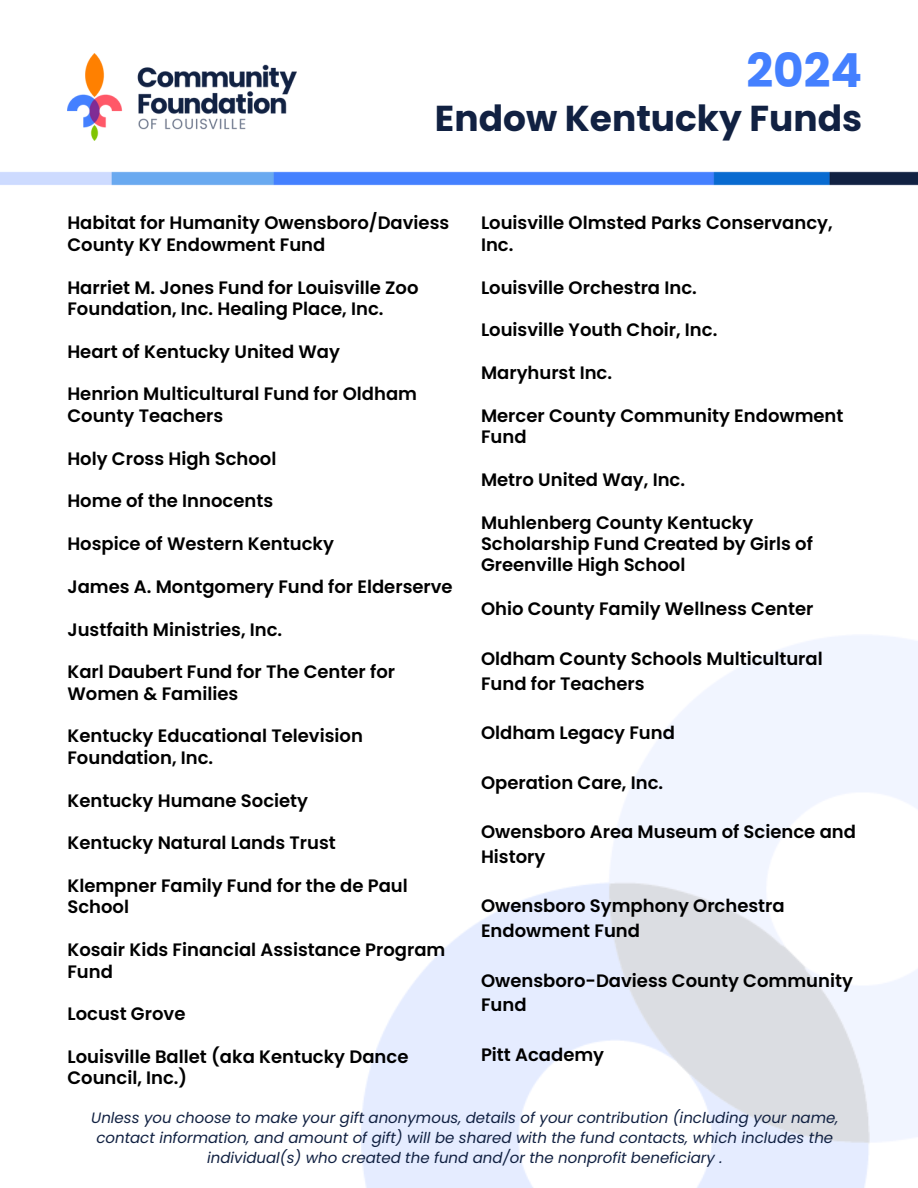
<style>
.page{position:relative;width:918px;height:1188px;background:#fff}
.page>*{position:absolute;margin:0;border:0;box-sizing:border-box;transform-origin:0 0}
.t1{font:700 46.95px "Poppins";color:#4480ff}
.t2{font:700 36px "Poppins";color:#112142}
.t3{font:600 18px/21.3px "Poppins";color:#000}
.t4{font:italic 15px/20.2px "Poppins";color:#112142;text-align:center}
</style>
<div class="page">
<img style="left:0;top:171px;width:918px;height:15px">
<img style="left:67px;top:53px;width:230px;height:88px">
<p class="t1" style="left:746px;top:38px;width:117px">2024</p>
<p class="t2" style="left:435px;top:93px;width:429px">Endow Kentucky Funds</p>
<p class="t3" style="left:67px;top:212px;width:383px">Habitat for Humanity Owensboro/Daviess<br>County KY Endowment Fund</p>
<p class="t3" style="left:67px;top:277px;width:353px">Harriet M. Jones Fund for Louisville Zoo<br>Foundation, Inc. Healing Place, Inc.</p>
<h2 class="t3" style="left:67px;top:341px;width:274px">Heart of Kentucky United Way</h2>
<h2 class="t3" style="left:67px;top:383px;width:351px">Henrion Multicultural Fund for Oldham<br>County Teachers</h2>
<h2 class="t3" style="left:67px;top:448px;width:211px">Holy Cross High School</h2>
<h2 class="t3" style="left:67px;top:490px;width:207px">Home of the Innocents</h2>
<h2 class="t3" style="left:67px;top:533px;width:268px">Hospice of Western Kentucky</h2>
<h2 class="t3" style="left:67px;top:576px;width:387px">James A. Montgomery Fund for Elderserve</h2>
<h2 class="t3" style="left:67px;top:619px;width:216px">Justfaith Ministries, Inc.</h2>
<h2 class="t3" style="left:67px;top:661px;width:329px">Karl Daubert Fund for The Center for<br>Women &amp; Families</h2>
<h2 class="t3" style="left:67px;top:725px;width:297px">Kentucky Educational Television<br>Foundation, Inc.</h2>
<h2 class="t3" style="left:67px;top:790px;width:242px">Kentucky Humane Society</h2>
<h2 class="t3" style="left:67px;top:832px;width:270px">Kentucky Natural Lands Trust</h2>
<h2 class="t3" style="left:67px;top:875px;width:342px">Klempner Family Fund for the de Paul<br>School</h2>
<h2 class="t3" style="left:67px;top:939px;width:379px">Kosair Kids Financial Assistance Program<br>Fund</h2>
<h2 class="t3" style="left:67px;top:1003px;width:120px">Locust Grove</h2>
<h2 class="t3" style="left:67px;top:1046px;width:343px">Louisville Ballet (aka Kentucky Dance<br>Council, Inc.)</h2>
<h2 class="t3" style="left:481px;top:212px;width:353px">Louisville Olmsted Parks Conservancy,<br>Inc.</h2>
<h2 class="t3" style="left:481px;top:277px;width:217px">Louisville Orchestra Inc.</h2>
<h2 class="t3" style="left:481px;top:319px;width:238px">Louisville Youth Choir, Inc.</h2>
<h2 class="t3" style="left:481px;top:362px;width:133px">Maryhurst Inc.</h2>
<h2 class="t3" style="left:481px;top:405px;width:364px">Mercer County Community Endowment<br>Fund</h2>
<h2 class="t3" style="left:481px;top:469px;width:206px">Metro United Way, Inc.</h2>
<h2 class="t3" style="left:481px;top:512px;width:333px">Muhlenberg County Kentucky<br>Scholarship Fund Created by Girls of<br>Greenville High School</h2>
<h2 class="t3" style="left:481px;top:598px;width:334px">Ohio County Family Wellness Center</h2>
<h2 class="t3" style="left:481px;top:646px;width:343px;line-height:24.8px">Oldham County Schools Multicultural<br>Fund for Teachers</h2>
<h2 class="t3" style="left:481px;top:722px;width:195px">Oldham Legacy Fund</h2>
<h2 class="t3" style="left:481px;top:772px;width:184px">Operation Care, Inc.</h2>
<h2 class="t3" style="left:481px;top:819px;width:376px;line-height:24.8px">Owensboro Area Museum of Science and<br>History</h2>
<h2 class="t3" style="left:481px;top:894px;width:305px;line-height:24.8px">Owensboro Symphony Orchestra<br>Endowment Fund</h2>
<h2 class="t3" style="left:481px;top:968px;width:373px;line-height:24.8px">Owensboro-Daviess County Community<br>Fund</h2>
<h2 class="t3" style="left:481px;top:1044px;width:125px">Pitt Academy</h2>
<h1 class="t4" style="left:91px;top:1107px;width:749px">Unless you choose to make your gift anonymous, details of your contribution (including your name, contact information, and amount of gift) will be shared with the fund contacts, which includes the individual(s) who created the fund and/or the nonprofit beneficiary .</h1>
</div>
